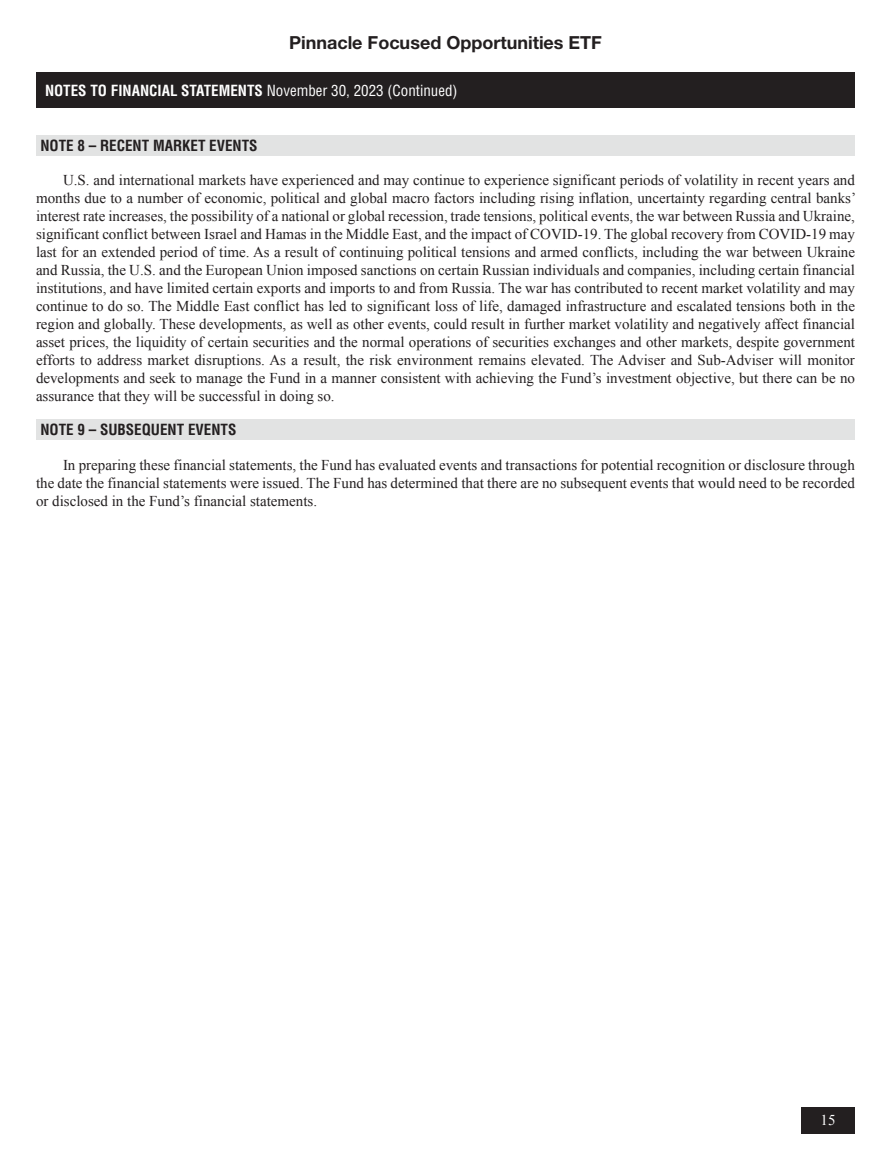
<style>
.page{position:relative;width:891px;height:1161px;background:#fff}
.page>*{position:absolute;margin:0;border:0;box-sizing:border-box;transform-origin:0 0}
.t1{font:700 18px "Helvetica Neue LT Std";color:#231f20}
.Body_Text{font:15px/18px "Times New Roman";color:#231f20;text-align:justify}
.Main_Headings_in_Black_Bands{font:700 condensed 15px "Helvetica";color:#fff}
.Numbered_Note_Heads_in_Gray_Band{font:700 condensed 15px "Helvetica";color:#231f20}
.t2{font:15px "Times New Roman";color:#fff}
.s1{font-weight:400}
</style>
<div class="page">
<div style="left:801px;top:1107px;width:54px;height:27px;background:#231f20"></div>
<div style="left:36px;top:72px;width:819px;height:36px;background:#231f20"></div>
<div style="left:36px;top:135px;width:819px;height:20px;background:#e2e3e3"></div>
<div style="left:36px;top:419px;width:819px;height:21px;background:#e2e3e3"></div>
<p class="t1" style="left:289px;top:31px;width:314px">Pinnacle Focused Opportunities ETF</p>
<p class="Main_Headings_in_Black_Bands" style="left:45px;top:81px;width:414px">NOTES TO FINANCIAL STATEMENTS <span class="s1">November 30, 2023 (Continued)</span></p>
<p class="Numbered_Note_Heads_in_Gray_Band" style="left:40px;top:136px;width:219px">NOTE 8 – RECENT MARKET EVENTS</p>
<p class="Body_Text" style="left:36px;top:171px;width:822px;text-indent:27px">U.S. and international markets have experienced and may continue to experience significant periods of volatility in recent years and months due to a number of economic, political and global macro factors including rising inflation, uncertainty regarding central banks’ interest rate increases, the possibility of a national or global recession, trade tensions, political events, the war between Russia and Ukraine, significant conflict between Israel and Hamas in the Middle East, and the impact of COVID-19. The global recovery from COVID-19 may last for an extended period of time. As a result of continuing political tensions and armed conflicts, including the war between Ukraine and Russia, the U.S. and the European Union imposed sanctions on certain Russian individuals and companies, including certain financial institutions, and have limited certain exports and imports to and from Russia. The war has contributed to recent market volatility and may continue to do so. The Middle East conflict has led to significant loss of life, damaged infrastructure and escalated tensions both in the region and globally. These developments, as well as other events, could result in further market volatility and negatively affect financial asset prices, the liquidity of certain securities and the normal operations of securities exchanges and other markets, despite government efforts to address market disruptions. As a result, the risk environment remains elevated. The Adviser and Sub-Adviser will monitor developments and seek to manage the Fund in a manner consistent with achieving the Fund’s investment objective, but there can be no assurance that they will be successful in doing so.</p>
<p class="Numbered_Note_Heads_in_Gray_Band" style="left:40px;top:420px;width:197px">NOTE 9 – SUBSEQUENT EVENTS</p>
<p class="Body_Text" style="left:36px;top:455px;width:821px;text-indent:27px">In preparing these financial statements, the Fund has evaluated events and transactions for potential recognition or disclosure through the date the financial statements were issued. The Fund has determined that there are no subsequent events that would need to be recorded or disclosed in the Fund’s financial statements.</p>
<p class="t2" style="left:820px;top:1110px;width:16px">15</p>
</div>
